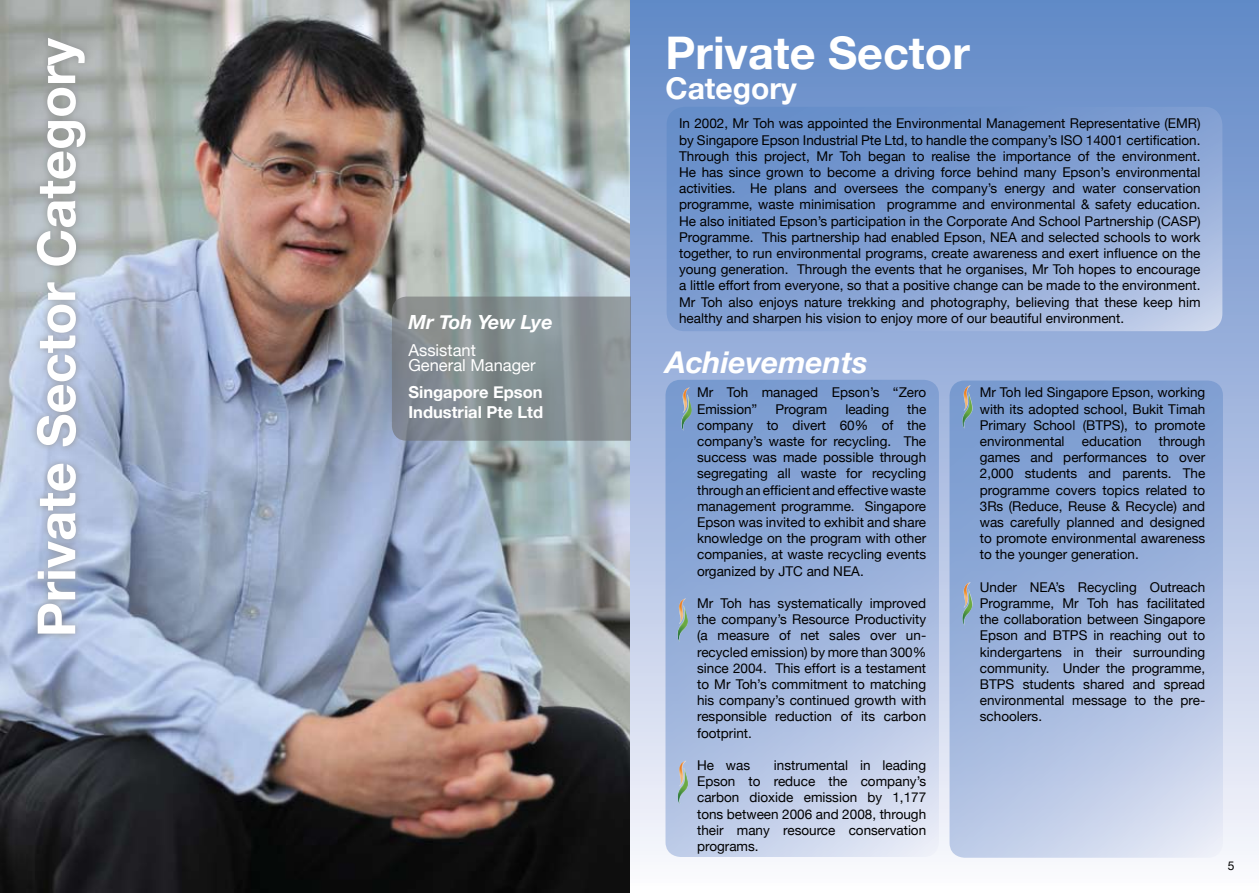
<style>
.page{position:relative;width:1259px;height:893px;background:#fff}
.page>*{position:absolute;margin:0;border:0;box-sizing:border-box;transform-origin:0 0}
.t1{font:700 52.5px "Helvetica Neue";color:#fff}
.t2{font:700 45px "Helvetica Neue";color:#fff}
.t3{font:italic 700 30px "Helvetica Neue";color:#fff}
.t4{font:700 30px "Helvetica Neue";color:#fff}
.t5{font:italic 700 19.5px "Helvetica Neue";color:#fff}
.t6{font:700 16.5px/19.8px "Helvetica Neue";color:#fff}
.t7{font:16.5px/15px "Helvetica Neue";color:#fff}
.t8{font:13.5px/16.2px "Helvetica Neue";color:#000;text-align:justify}
.t9{font:12px "Helvetica Neue";color:#000}
</style>
<div class="page">
<div style="left:629px;top:0;width:630px;height:892px;background:linear-gradient(to bottom,#5d85c6,#f8f6fc)"></div>
<img style="left:0;top:0;width:629px;height:893px">
<svg style="left:392px;top:297px;width:238px;height:144px;background:#868f93"></svg>
<svg style="left:28px;top:29px;width:65px;height:611px;background:#aab3c1"></svg>
<svg style="left:666px;top:107px;width:556px;height:224px;background:#84a1d3"></svg>
<svg style="left:665px;top:380px;width:274px;height:477px;background:#a0b5dd"></svg>
<svg style="left:949px;top:381px;width:274px;height:477px;background:#a0b6dd"></svg>
<img style="left:681px;top:395px;width:11px;height:35px">
<img style="left:682px;top:387px;width:8px;height:26px">
<img style="left:962px;top:392px;width:11px;height:36px">
<img style="left:963px;top:385px;width:8px;height:26px">
<img style="left:677px;top:606px;width:11px;height:35px">
<img style="left:678px;top:598px;width:8px;height:26px">
<img style="left:677px;top:768px;width:11px;height:36px">
<img style="left:679px;top:761px;width:7px;height:25px">
<img style="left:962px;top:589px;width:11px;height:36px">
<img style="left:963px;top:582px;width:8px;height:26px">
<h1 class="t1" style="left:24px;top:637px;width:601px;rotate:-90deg">Private Sector Category</h1>
<h2 class="t2" style="left:665px;top:25px;width:306px">Private Sector</h2>
<h3 class="t4" style="left:665px;top:70px;width:133px">Category</h3>
<p class="t8" style="left:679px;top:115px;width:523px">In 2002, Mr Toh was appointed the Environmental Management Representative (EMR) by Singapore Epson Industrial Pte Ltd, to handle the company’s ISO 14001 certification.<br>Through this project, Mr Toh began to realise the importance of the environment.<br>He has since grown to become a driving force behind many Epson’s environmental activities. He plans and oversees the company’s energy and water conservation programme, waste minimisation programme and environmental &amp; safety education.<br>He also initiated Epson’s participation in the Corporate And School Partnership (CASP)<br>Programme. This partnership had enabled Epson, NEA and selected schools to work together, to run environmental programs, create awareness and exert influence on the young generation. Through the events that he organises, Mr Toh hopes to encourage a little effort from everyone, so that a positive change can be made to the environment.<br>Mr Toh also enjoys nature trekking and photography, believing that these keep him healthy and sharpen his vision to enjoy more of our beautiful environment.</p>
<h3 class="t5" style="left:408px;top:310px;width:146px">Mr Toh Yew Lye</h3>
<p class="t7" style="left:408px;top:342px;width:129px">Assistant<br>General Manager</p>
<p class="t6" style="left:408px;top:382px;width:136px">Singapore Epson<br>Industrial Pte Ltd</p>
<h3 class="t3" style="left:665px;top:344px;width:204px">Achievements</h3>
<p class="t8" style="left:980px;top:384px;width:227px">Mr Toh led Singapore Epson, working with its adopted school, Bukit Timah Primary School (BTPS), to promote environmental</p>
<p class="t8" style="left:697px;top:384px;width:231px">Mr Toh managed Epson’s “Zero<br>Emission”</p>
<p class="t8" style="left:697px;top:400px;width:231px;text-indent:210px">the company to divert 60% of the company’s waste for recycling. The success was made possible through segregating all waste for recycling through an efficient and effective waste management programme. Singapore Epson was invited to exhibit and share knowledge on the program with other companies, at waste recycling events organized by JTC and NEA.</p>
<p class="t8" style="left:697px;top:595px;width:231px">Mr Toh has systematically improved the company’s Resource Productivity (a measure of net sales over un&shy;recycled emission) by more than 300% since 2004. This effort is a testament to Mr Toh’s commitment to matching his company’s continued growth with responsible reduction of its carbon footprint.</p>
<p class="t8" style="left:697px;top:757px;width:55px">He was</p>
<p class="t8" style="left:775px;top:400px;width:53px">Program</p>
<p class="t8" style="left:845px;top:400px;width:45px">leading</p>
<p class="t8" style="left:980px;top:433px;width:227px;text-indent:179px">through games and performances to over 2,000 students and parents. The programme covers topics related to 3Rs (Reduce, Reuse &amp; Recycle) and was carefully planned and designed to promote environmental awareness to the younger generation.</p>
<p class="t8" style="left:980px;top:579px;width:227px">Under NEA’s Recycling Outreach Programme, Mr Toh has facilitated the collaboration between Singapore Epson and BTPS in reaching out to kindergartens in their surrounding community. Under the programme, BTPS students shared and spread environmental message to the pre&shy;schoolers.</p>
<p class="t8" style="left:1081px;top:433px;width:61px">education</p>
<p class="t8" style="left:697px;top:757px;width:231px;text-indent:77px">instrumental in leading Epson to reduce the company’s carbon dioxide emission by 1,177 tons between 2006 and 2008, through their many resource conservation programs.</p>
<p class="t9" style="left:1227px;top:859px;width:8px">5</p>
</div>
